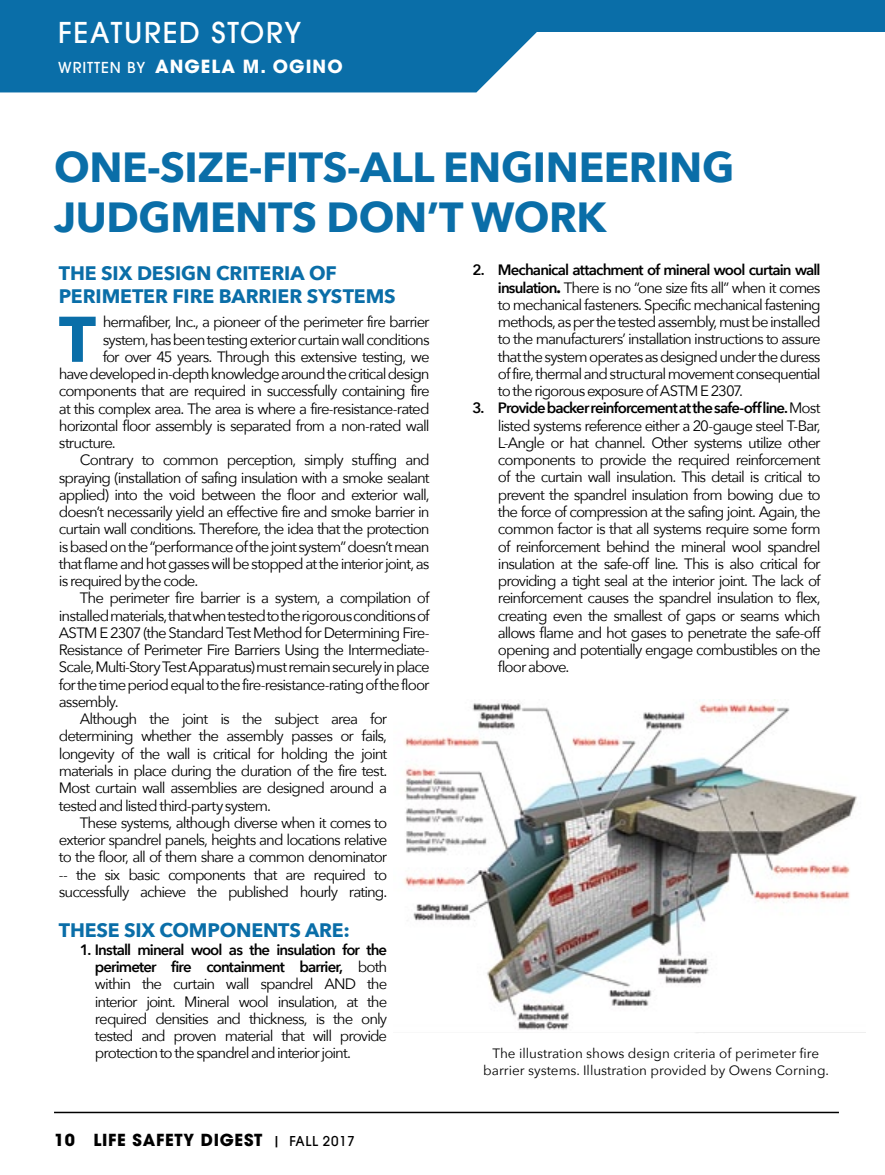
<style>
.page{position:relative;width:885px;height:1175px;background:#fff}
.page>*{position:absolute;margin:0;border:0;box-sizing:border-box;transform-origin:0 0}
.t1{font:700 63.75px "Avenir Next";color:#0a6ea8}
.t2{font:700 42px/50.4px "Avenir Next";letter-spacing:-.01em;color:#0a6ea8}
.t3{font:500 28.5px "Avant Garde";letter-spacing:.06em;color:#fff}
.t4{font:700 19.5px "Avenir Next";letter-spacing:-.005em;color:#0a6ea8}
.t5{font:700 18px "Avant Garde";letter-spacing:.06em;color:#fff}
.t6{font:700 16.5px "Avant Garde";letter-spacing:.045em;color:#000}
.t7{font:15px/17.2px "Avenir Next";letter-spacing:-.065em;color:#000;text-align:justify}
.t8{font:13.5px/16.5px "Avenir Next";color:#000;text-align:center}
.s1{font-weight:500;font-size:15px}
.s2{font-weight:600}
.s3{font-weight:500;font-size:13.5px}
.s4{font-weight:700}
</style>
<div class="page">
<div style="left:0;top:0;width:537px;height:92px;background:#0a6ea8"></div>
<div style="left:436px;top:0;width:448px;height:32px;background:#0a6ea8"></div>
<hr style="left:54px;top:1111px;width:784px;height:2px;background:#000">
<img style="left:404px;top:700px;width:461px;height:333px">
<h3 class="t3" style="left:58px;top:15px;width:18px">FEA</h3>
<h3 class="t3" style="left:111px;top:15px;width:192px">TURED STORY</h3>
<p class="t5" style="left:58px;top:55px;width:286px"><span class="s1">WRITTEN BY</span> ANGELA M. OGINO</p>
<h2 class="t2" style="left:54px;top:141px;width:441px">ONE-SIZE-FITS-ALL ENGINEERING<br>JUDGMENTS</h2>
<h2 class="t2" style="left:326px;top:191px;width:219px">DON ’T WORK</h2>
<h3 class="t4" style="left:59px;top:256px;width:106px">THE SIX DESIGN</h3>
<h3 class="t4" style="left:216px;top:256px;width:26px">CRITERIA</h3>
<h3 class="t4" style="left:309px;top:256px;width:15px">OF</h3>
<h3 class="t4" style="left:59px;top:279px;width:37px">PERIM</h3>
<h3 class="t4" style="left:120px;top:279px;width:124px">ETER FIRE BARRI</h3>
<h3 class="t4" style="left:277px;top:279px;width:104px">ER SYSTEMS</h3>
<h1 class="t1" style="left:59px;top:284px;width:39px">T</h1>
<p class="t7" style="left:103px;top:313px;width:328px">hermafiber, Inc., a pioneer of the perimeter fire barrier</p>
<p class="t7" style="left:103px;top:330px;width:328px">system, has been testing exterior curtain wall conditions</p>
<p class="t7" style="left:103px;top:347px;width:328px">for over 45 years. Through this extensive testing, we</p>
<p class="t7" style="left:59px;top:364px;width:372px">have developed in-depth knowledge around the critical design</p>
<p class="t7" style="left:59px;top:382px;width:372px">components that are required in successfully containing fire</p>
<p class="t7" style="left:59px;top:399px;width:372px">at this complex area. The area is where a fire-resistance-rated</p>
<p class="t7" style="left:59px;top:416px;width:372px">horizontal floor assembly is separated from a non-rated wall</p>
<p class="t7" style="left:59px;top:433px;width:58px">structure.</p>
<p class="t7" style="left:80px;top:451px;width:351px">Contrary to common perception, simply stuffing and</p>
<p class="t7" style="left:59px;top:468px;width:372px">spraying (installation of safing insulation with a smoke sealant</p>
<p class="t7" style="left:59px;top:485px;width:372px">applied) into the void between the floor and exterior wall,</p>
<p class="t7" style="left:59px;top:502px;width:372px">doesn’t necessarily yield an effective fire and smoke barrier in</p>
<p class="t7" style="left:59px;top:520px;width:372px">curtain wall conditions. Therefore, the idea that the protection</p>
<p class="t7" style="left:59px;top:537px;width:372px">is based on the “performance of the joint system” doesn’t mean</p>
<p class="t7" style="left:59px;top:554px;width:372px">that flame and hot gasses will be stopped at the interior joint, as</p>
<p class="t7" style="left:59px;top:571px;width:141px">is required by the code.</p>
<p class="t7" style="left:80px;top:589px;width:351px">The perimeter fire barrier is a system, a compilation of</p>
<p class="t7" style="left:59px;top:606px;width:372px">installed materials, that when tested to the rigorous conditions of</p>
<p class="t7" style="left:59px;top:623px;width:372px">ASTM E 2307 (the Standard Test Method for Determining Fire-</p>
<p class="t7" style="left:59px;top:640px;width:372px">Resistance of Perimeter Fire Barriers Using the Intermediate-</p>
<p class="t7" style="left:59px;top:658px;width:372px">Scale, Multi-Story Test Apparatus) must remain securely in place</p>
<p class="t7" style="left:59px;top:675px;width:372px">for the time period equal to the fire-resistance-rating of the floor</p>
<p class="t7" style="left:59px;top:692px;width:61px">assembly.</p>
<p class="t7" style="left:80px;top:709px;width:309px">Although the joint is the subject area for</p>
<p class="t7" style="left:59px;top:727px;width:330px">determining whether the assembly passes or fails,</p>
<p class="t7" style="left:59px;top:744px;width:330px">longevity of the wall is critical for holding the joint</p>
<p class="t7" style="left:59px;top:761px;width:330px">materials in place during the duration of the fire test.</p>
<p class="t7" style="left:59px;top:778px;width:330px">Most curtain wall assemblies are designed around a</p>
<p class="t7" style="left:59px;top:796px;width:213px">tested and listed third-party system.</p>
<p class="t7" style="left:80px;top:813px;width:309px">These systems, although diverse when it comes to</p>
<p class="t7" style="left:59px;top:830px;width:330px">exterior spandrel panels, heights and locations relative</p>
<p class="t7" style="left:59px;top:847px;width:330px">to the floor, all of them share a common denominator</p>
<p class="t7" style="left:59px;top:865px;width:330px">-- the six basic components that are required to</p>
<p class="t7" style="left:59px;top:882px;width:330px">successfully achieve the published hourly rating.</p>
<h3 class="t4" style="left:59px;top:913px;width:24px">THESE</h3>
<h3 class="t4" style="left:124px;top:913px;width:12px">SIX</h3>
<h3 class="t4" style="left:159px;top:913px;width:15px">COMPONENTS</h3>
<h3 class="t4" style="left:305px;top:913px;width:14px">ARE</h3>
<h3 class="t4" style="left:343px;top:913px;width:8px">:</h3>
<p class="t7" style="left:95px;top:940px;width:294px;text-indent:-15px"><span class="s2">1. Install mineral wool as the insulation for the perimeter fire containment barrier,</span> both within the curtain wall spandrel AND the interior joint. Mineral wool insulation, at the required densities and thickness, is the only tested and proven material that will provide protection to the spandrel and interior joint.</p>
<p class="t6" style="left:54px;top:1129px;width:90px">10 LIFE SAF</p>
<p class="t6" style="left:165px;top:1129px;width:191px">ETY DIGEST <span class="s3">| FALL 2017</span></p>
<p class="t7" style="left:498px;top:261px;width:324px;text-indent:-25px"><span class="s2">2. Mechanical attachment of mineral wool curtain wall insulation</span><span class="s4">.</span> There is no “one size fits all” when it comes to mechanical fasteners. Specific mechanical fastening methods, as per the tested assembly, must be installed to the manufacturers’ installation instructions to assure that the system operates as designed under the duress of fire, thermal and structural movement consequential to the rigorous exposure of ASTM E 2307.</p>
<p class="t7" style="left:498px;top:399px;width:324px;text-indent:-26px"><span class="s2">3. Provide backer reinforcement at the safe-off line.</span> Most listed systems reference either a 20-gauge steel T-Bar, L-Angle or hat channel. Other systems utilize other components to provide the required reinforcement of the curtain wall insulation. This detail is critical to prevent the spandrel insulation from bowing due to the force of compression at the safing joint. Again, the common factor is that all systems require some form of reinforcement behind the mineral wool spandrel insulation at the safe-off line. This is also critical for providing a tight seal at the interior joint. The lack of reinforcement causes the spandrel insulation to flex, creating even the smallest of gaps or seams which allows flame and hot gases to penetrate the safe-off opening and potentially engage combustibles on the floor above.</p>
<p class="t8" style="left:483px;top:1044px;width:347px">The illustration shows design criteria of perimeter fire barrier systems. Illustration provided by Owens Corning.</p>
</div>
